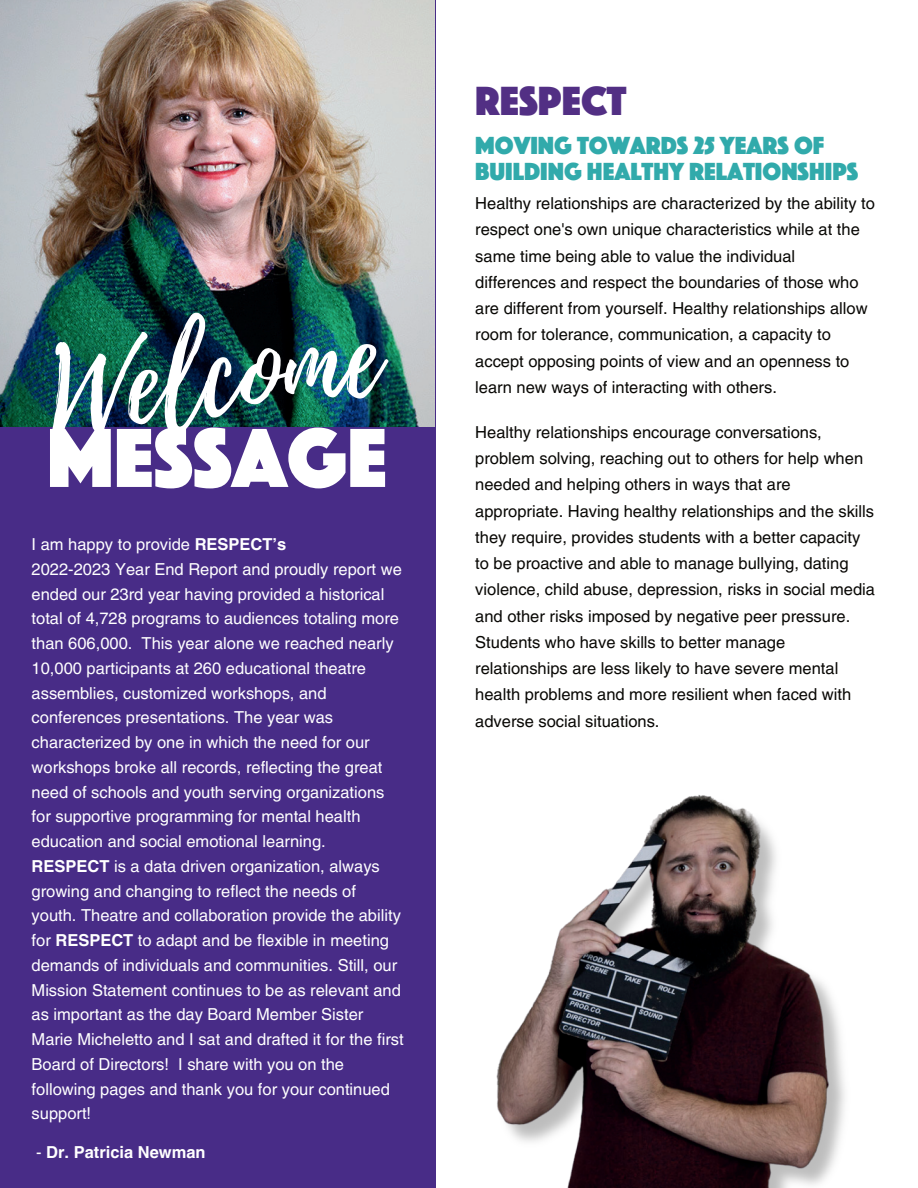
<style>
.page{position:relative;width:918px;height:1188px;background:#fff}
.page>*{position:absolute;margin:0;border:0;box-sizing:border-box;transform-origin:0 0}
.t1{font:115.05px "Playlist Script";color:#fff}
.t2{font:87px "Phosphate Pro Solid";color:#fff}
.t3{font:42px "Phosphate Pro Solid";color:#522f84}
.t4{font:25.5px/26.2px "Phosphate Pro Solid";color:#31aaab}
.t5{font:16.5px/24.8px "Helvetica LT Pro";color:#fff}
.t6{font:16.5px/26.2px "Helvetica LT Pro";color:#080704}
.t7{font:700 16.5px "Helvetica LT Pro";color:#fff}
.s1{font-weight:700}
.s2{font-weight:400}
</style>
<div class="page">
<div style="left:0;top:0;width:435px;height:1188px;background:#482c87"></div>
<img style="left:0;top:0;width:434px;height:426px">
<img style="left:435px;top:786px;width:410px;height:402px">
<h1 class="t1" style="left:38px;top:312px;width:335px;rotate:-7deg">Welcome</h1>
<h2 class="t2" style="left:47px;top:396px;width:342px">MESSAGE</h2>
<p class="t5" style="left:32px;top:532px;width:374px">I am happy to provide <span class="s1">RESPECT’s<br></span>2022-2023 Year End Report and proudly report we ended our 23rd year having provided a historical total of 4,728 programs to audiences totaling more than 606,000. This year alone we reached nearly 10,000 participants at 260 educational theatre assemblies, customized workshops, and conferences presentations. The year was characterized by one in which the need for our workshops broke all records, reflecting the great need of schools and youth serving organizations for supportive programming for mental health education and social emotional learning.<br><span class="s1">RESPECT</span> is a data driven organization, always growing and changing to reflect the needs of youth. Theatre and collaboration provide the ability for <span class="s1">RESPECT</span> to adapt and be flexible in meeting demands of individuals and communities. Still, our Mission Statement continues to be as relevant and as important as the day Board Member Sister Marie Micheletto and I sat and drafted it for the first Board of Directors! I share with you on the following pages and thank you for your continued support!</p>
<p class="t7" style="left:36px;top:1142px;width:171px"><span class="s2">-</span> Dr. Patricia Newman</p>
<h3 class="t3" style="left:475px;top:71px;width:153px">RESPECT</h3>
<h3 class="t4" style="left:475px;top:130px;width:385px">MOVING TOWARDS 25 YEARS OF<br>BUILDING HEALTHY RELATIONSHIPS</h3>
<p class="t6" style="left:475px;top:190px;width:401px">Healthy relationships are characterized by the ability to respect one's own unique characteristics while at the same time being able to value the individual differences and respect the boundaries of those who are different from yourself. Healthy relationships allow room for tolerance, communication, a capacity to accept opposing points of view and an openness to learn new ways of interacting with others.</p>
<p class="t6" style="left:475px;top:419px;width:401px">Healthy relationships encourage conversations, problem solving, reaching out to others for help when needed and helping others in ways that are appropriate. Having healthy relationships and the skills they require, provides students with a better capacity to be proactive and able to manage bullying, dating violence, child abuse, depression, risks in social media and other risks imposed by negative peer pressure.<br>Students who have skills to better manage relationships are less likely to have severe mental health problems and more resilient when faced with adverse social situations.</p>
</div>
